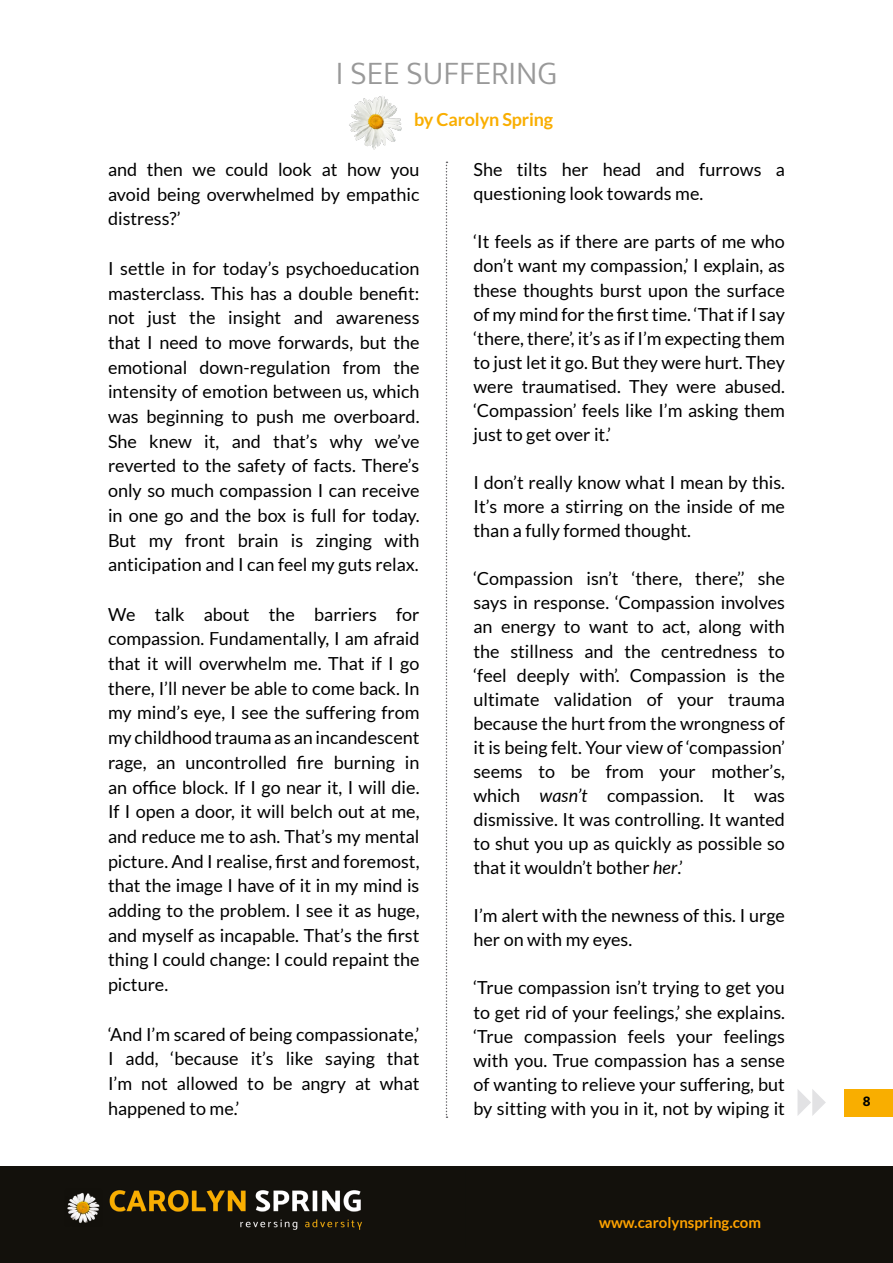
<style>
.page{position:relative;width:893px;height:1263px;background:#fff}
.page>*{position:absolute;margin:0;border:0;box-sizing:border-box;transform-origin:0 0}
.t1{font:300 33px "Mukta";color:#999}
.t2{font:18px/24.8px "Lato";color:#000;text-align:justify}
.t3{font:700 18px "Lato";letter-spacing:-.01em;color:#f9ae00}
.t4{font:700 15px "Lato";color:#ffa300}
.t5{font:700 15px "Mukta";color:#000}
.s1{font-style:italic}
</style>
<div class="page">
<div style="left:0;top:1166px;width:893px;height:97px;background:#13110c"></div>
<img style="left:67px;top:1190px;width:295px;height:40px">
<svg style="left:797px;top:1089px;width:29px;height:27px"></svg>
<div style="left:844px;top:1089px;width:49px;height:27px;background:#f9ae00"></div>
<img style="left:349px;top:96px;width:53px;height:54px">
<svg style="left:446px;top:162px;width:1px;height:956px"></svg>
<h1 class="t1" style="left:336px;top:54px;width:223px">I SEE SUFFERING</h1>
<p class="t3" style="left:414px;top:109px;width:140px">by Carolyn Spring</p>
<p class="t2" style="left:108px;top:157px;width:313px">and then we could look at how you avoid being overwhelmed by empathic distress?’</p>
<p class="t2" style="left:108px;top:256px;width:313px">I settle in for today’s psychoeducation masterclass. This has a double benefit: not just the insight and awareness that I need to move forwards, but the emotional down-regulation from the intensity of emotion between us, which was beginning to push me overboard.<br>She knew it, and that’s why we’ve reverted to the safety of facts. There’s only so much compassion I can receive in one go and the box is full for today.<br>But my front brain is zinging with anticipation and I can feel my guts relax.</p>
<p class="t2" style="left:108px;top:602px;width:313px">We talk about the barriers for compassion. Fundamentally, I am afraid that it will overwhelm me. That if I go there, I’ll never be able to come back. In my mind’s eye, I see the suffering from my childhood trauma as an incandescent rage, an uncontrolled fire burning in an office block. If I go near it, I will die.<br>If I open a door, it will belch out at me, and reduce me to ash. That’s my mental picture. And I realise, first and foremost, that the image I have of it in my mind is adding to the problem. I see it as huge, and myself as incapable. That’s the first thing I could change: I could repaint the picture.</p>
<p class="t2" style="left:108px;top:1021px;width:313px">‘And I’m scared of being compassionate,’ I add, ‘because it’s like saying that I’m not allowed to be angry at what happened to me.’</p>
<p class="t2" style="left:473px;top:158px;width:313px;line-height:24px">She tilts her head and furrows a questioning look towards me.</p>
<p class="t2" style="left:473px;top:230px;width:313px;line-height:24px">‘It feels as if there are parts of me who don’t want my compassion,’ I explain, as these thoughts burst upon the surface of my mind for the first time. ‘That if I say ‘there, there’, it’s as if I’m expecting them to just let it go. But they were hurt. They were traumatised. They were abused. ‘Compassion’ feels like I’m asking them just to get over it.’</p>
<p class="t2" style="left:473px;top:470px;width:313px;line-height:24px">I don’t really know what I mean by this.<br>It’s more a stirring on the inside of me than a fully formed thought.</p>
<p class="t2" style="left:473px;top:567px;width:313px;line-height:24px">‘Compassion isn’t ‘there, there’,’ she says in response. ‘Compassion involves an energy to want to act, along with the stillness and the centredness to ‘feel deeply with’. Compassion is the ultimate validation of your trauma because the hurt from the wrongness of it is being felt. Your view of ‘compassion’ seems to be from your mother’s, which <span class="s1">wasn’t</span> compassion. It was dismissive. It was controlling. It wanted to shut you up as quickly as possible so that it wouldn’t bother <span class="s1">her</span>.’</p>
<p class="t2" style="left:473px;top:904px;width:313px;line-height:24px">I’m alert with the newness of this. I urge her on with my eyes.</p>
<p class="t2" style="left:473px;top:976px;width:313px;line-height:24px">‘True compassion isn’t trying to get you to get rid of your feelings,’ she explains. ‘True compassion feels your feelings with you. True compassion has a sense of wanting to relieve your suffering, but by sitting with you in it, not by wiping it</p>
<p class="t4" style="left:599px;top:1214px;width:163px">www.carolynspring.com</p>
<p class="t5" style="left:863px;top:1092px;width:9px">8</p>
</div>
